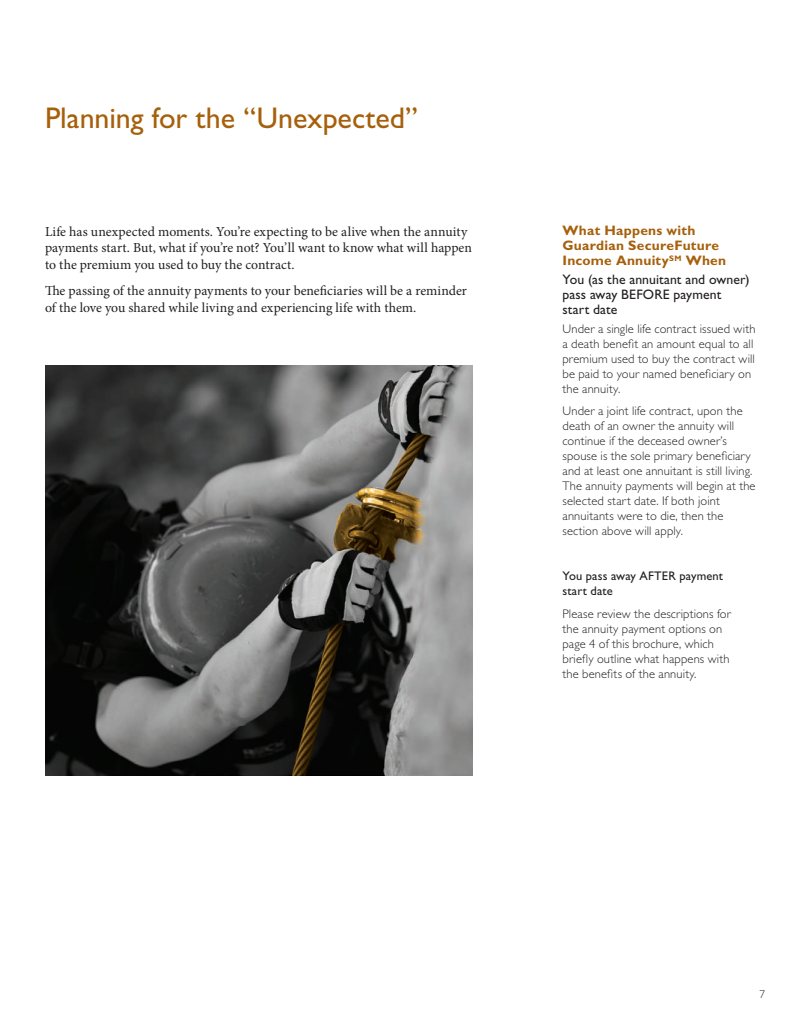
<style>
.page{position:relative;width:810px;height:1035px;background:#fff}
.page>*{position:absolute;margin:0;border:0;box-sizing:border-box;transform-origin:0 0}
.t1{font:30px "Gill Sans Std";color:#a6600b}
.t2{font:13.75px/16.5px "Minion Pro";color:#231f20}
.t3{font:13.75px/15px "Gill Sans Std";letter-spacing:.005em;color:#231f20}
.t4{font:700 13.75px/15px "Gill Sans Std";letter-spacing:.015em;color:#a6600b}
.t5{font:300 12.5px/15px "Gill Sans Std";letter-spacing:.01em;color:#231f20}
.t6{font:12.5px/15px "Gill Sans Std";letter-spacing:.01em;color:#231f20}
.t7{font:300 11.25px "Gill Sans Std";color:#231f20}
</style>
<div class="page">
<img style="left:45px;top:366px;width:427px;height:409px">
<h1 class="t1" style="left:45px;top:100px;width:374px">Planning for the “Unexpected”</h1>
<p class="t2" style="left:45px;top:223px;width:428px">Life has unexpected moments. You’re expecting to be alive when the annuity payments start. But, what if you’re not? You’ll want to know what will happen to the premium you used to buy the contract.</p>
<p class="t2" style="left:45px;top:283px;width:424px">The passing of the annuity payments to your beneficiaries will be a reminder of the love you shared while living and experiencing life with them.</p>
<p class="t4" style="left:562px;top:223px;width:165px">What Happens with<br>Guardian SecureFuture<br>Income Annuity<sup>SM</sup> When</p>
<p class="t3" style="left:563px;top:272px;width:189px">You (as the annuitant and owner) pass away BEFORE payment start date</p>
<p class="t5" style="left:562px;top:321px;width:194px">Under a single life contract issued with a death benefit an amount equal to all premium used to buy the contract will be paid to your named beneficiary on the annuity.</p>
<p class="t5" style="left:562px;top:404px;width:195px">Under a joint life contract, upon the death of an owner the annuity will continue if the deceased owner’s spouse is the sole primary beneficiary and at least one annuitant is still living.<br>The annuity payments will begin at the selected start date. If both joint annuitants were to die, then the section above will apply.</p>
<p class="t6" style="left:562px;top:569px;width:162px">You pass away AFTER payment start date</p>
<p class="t5" style="left:562px;top:606px;width:170px">Please review the descriptions for the annuity payment options on page 4 of this brochure, which briefly outline what happens with the benefits of the annuity.</p>
<p class="t7" style="left:759px;top:988px;width:7px">7</p>
</div>
